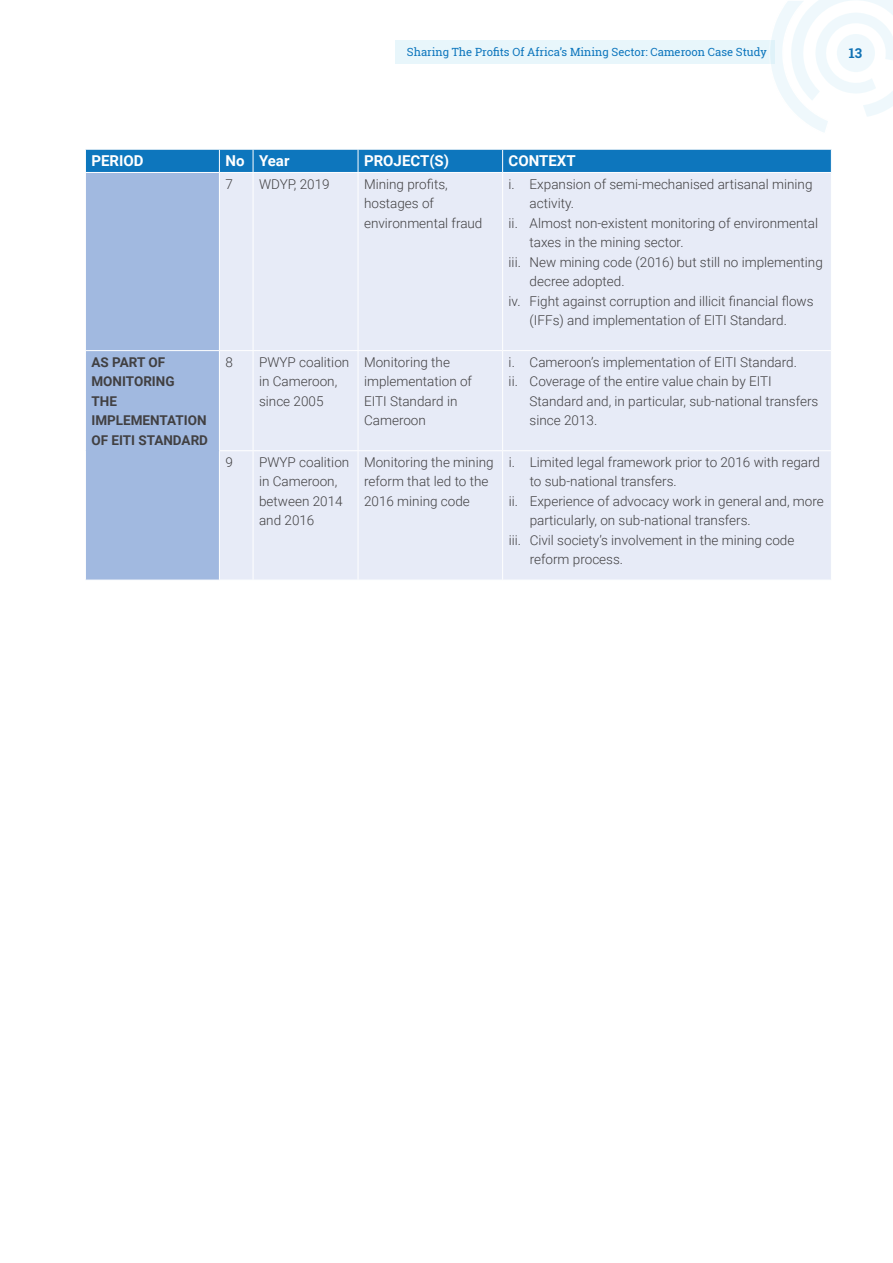
<style>
.page{position:relative;width:893px;height:1263px;background:#fff}
.page>*{position:absolute;margin:0;border:0;box-sizing:border-box;transform-origin:0 0}
.t1{font:700 15px "Roboto";color:#fff}
.t2{font:300 13.5px/19.5px "Roboto";color:#414042}
.t3{font:700 13.5px/19.5px "Roboto";color:#414042}
.t4{font:700 13.5px "Roboto Slab";color:#0f71b4}
.t5{font:11.25px "Roboto Slab";color:#0d76bd}
</style>
<div class="page">
<div style="left:395px;top:41px;width:380px;height:23px;background:#e8f6fb"></div>
<svg style="left:768px;top:0;width:125px;height:132px"></svg>
<div style="left:86px;top:173px;width:133px;height:407px;background:#a1b9e0"></div>
<div style="left:220px;top:173px;width:611px;height:407px;background:#e7ebf7"></div>
<hr style="left:85px;top:350px;width:134px;height:1px;background:#fff">
<hr style="left:253px;top:173px;width:1px;height:177px;background:#fff">
<hr style="left:358px;top:173px;width:1px;height:177px;background:#fff">
<hr style="left:502px;top:173px;width:1px;height:177px;background:#fff">
<hr style="left:219px;top:350px;width:34px;height:1px;background:#fff">
<hr style="left:219px;top:450px;width:34px;height:1px;background:#fff">
<hr style="left:253px;top:350px;width:105px;height:1px;background:#fff">
<hr style="left:253px;top:351px;width:1px;height:99px;background:#fff">
<hr style="left:253px;top:450px;width:105px;height:1px;background:#fff">
<hr style="left:253px;top:451px;width:1px;height:129px;background:#fff">
<hr style="left:358px;top:350px;width:145px;height:1px;background:#fff">
<hr style="left:358px;top:351px;width:1px;height:99px;background:#fff">
<hr style="left:358px;top:450px;width:145px;height:1px;background:#fff">
<hr style="left:358px;top:451px;width:1px;height:129px;background:#fff">
<hr style="left:503px;top:350px;width:329px;height:1px;background:#fff">
<hr style="left:502px;top:351px;width:1px;height:99px;background:#fff">
<hr style="left:503px;top:450px;width:329px;height:1px;background:#fff">
<hr style="left:502px;top:451px;width:1px;height:129px;background:#fff">
<div style="left:85px;top:149px;width:747px;height:23px;background:#0d76bd"></div>
<p class="t5" style="left:407px;top:44px;width:361px">Sharing The Profits Of Africa’s Mining Sector: Cameroon Case Study</p>
<p class="t4" style="left:849px;top:44px;width:15px">13</p>
<p class="t1" style="left:91px;top:151px;width:54px">PERIOD</p>
<p class="t1" style="left:225px;top:151px;width:66px">No Year</p>
<p class="t1" style="left:364px;top:151px;width:87px">PROJECT(S)</p>
<p class="t1" style="left:509px;top:151px;width:69px">CONTEXT</p>
<p class="t2" style="left:225px;top:174px;width:9px">7</p>
<p class="t2" style="left:259px;top:174px;width:72px">WDYP, 2019</p>
<p class="t2" style="left:364px;top:174px;width:120px">Mining profits, hostages of environmental fraud</p>
<p class="t2" style="left:509px;top:174px;width:305px">i. Expansion of semi-mechanised artisanal mining</p>
<p class="t2" style="left:530px;top:193px;width:46px">activity.</p>
<p class="t2" style="left:509px;top:212px;width:311px">ii. Almost non-existent monitoring of environmental</p>
<p class="t2" style="left:530px;top:232px;width:155px">taxes in the mining sector.</p>
<p class="t2" style="left:509px;top:251px;width:316px">iii. New mining code (2016) but still no implementing</p>
<p class="t2" style="left:530px;top:271px;width:96px">decree adopted.</p>
<p class="t2" style="left:509px;top:290px;width:306px">iv. Fight against corruption and illicit financial flows</p>
<p class="t2" style="left:530px;top:310px;width:259px">(IFFs) and implementation of EITI Standard.</p>
<p class="t3" style="left:91px;top:352px;width:118px">AS PART OF<br>MONITORING<br>THE<br>IMPLEMENTATION<br>OF EITI STANDARD</p>
<p class="t2" style="left:225px;top:352px;width:9px">8</p>
<p class="t2" style="left:259px;top:352px;width:92px">PWYP coalition in Cameroon, since 2005</p>
<p class="t2" style="left:364px;top:352px;width:110px">Monitoring the implementation of<br>EITI Standard in<br>Cameroon</p>
<p class="t2" style="left:509px;top:352px;width:290px">i. Cameroon’s implementation of EITI Standard. ii. Coverage of the entire value chain by EITI</p>
<p class="t2" style="left:530px;top:391px;width:290px">Standard and, in particular, sub-national transfers since 2013.</p>
<p class="t2" style="left:225px;top:452px;width:9px">9</p>
<p class="t2" style="left:259px;top:452px;width:92px">PWYP coalition in Cameroon, between 2014 and 2016</p>
<p class="t2" style="left:364px;top:452px;width:131px">Monitoring the mining reform that led to the<br>2016 mining code</p>
<p class="t2" style="left:509px;top:452px;width:313px">i. Limited legal framework prior to 2016 with regard</p>
<p class="t2" style="left:530px;top:471px;width:149px">to sub-national transfers.</p>
<p class="t2" style="left:509px;top:491px;width:317px">ii. Experience of advocacy work in general and, more</p>
<p class="t2" style="left:530px;top:510px;width:223px">particularly, on sub-national transfers.</p>
<p class="t2" style="left:509px;top:530px;width:287px">iii. Civil society’s involvement in the mining code</p>
<p class="t2" style="left:530px;top:549px;width:95px">reform process.</p>
</div>
